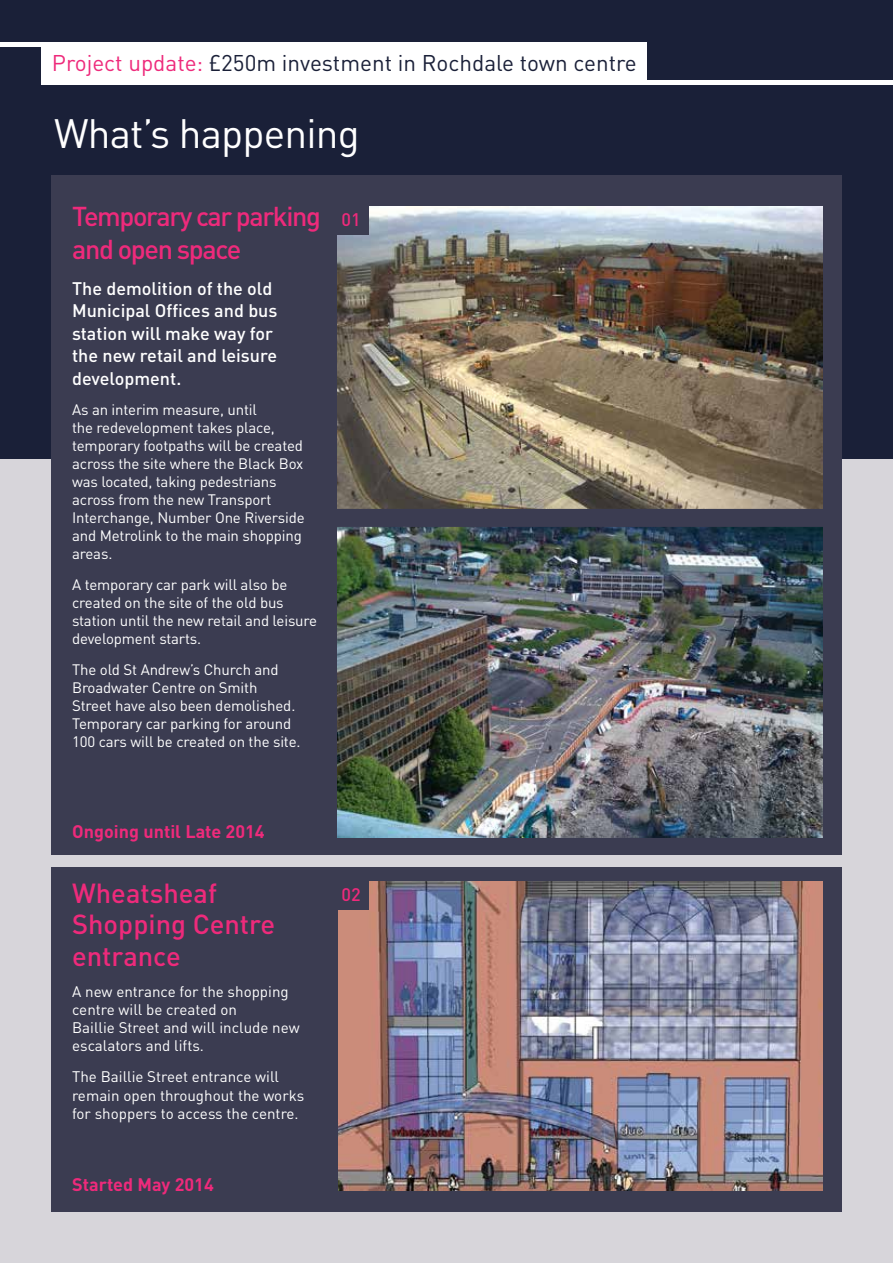
<style>
.page{position:relative;width:893px;height:1263px;background:#fff}
.page>*{position:absolute;margin:0;border:0;box-sizing:border-box;transform-origin:0 0}
.t1{font:40.5px "DIN";letter-spacing:-.02em;color:#fff}
.t2{font:500 27.3px/31.5px "DIN";color:#ee2a7b}
.t3{font:500 27px/33px "DIN";letter-spacing:-.05em;color:#ee2a7b}
.t4{font:22.5px "DIN";color:#1a2038}
.t5{font:500 18px/22.5px "DIN";color:#fff}
.t6{font:700 18px "DIN";color:#ee2a7b}
.t7{font:500 18px "DIN";color:#ee2a7b}
.t8{font:15.15px/18.1px "DIN";color:#fff}
.t9{font:15px/18px "DIN";letter-spacing:-.01em;color:#fff}
.s1{color:#ee2a7b}
</style>
<div class="page">
<div style="left:0;top:0;width:893px;height:459px;background:#1a2038"></div>
<div style="left:0;top:459px;width:893px;height:804px;background:#d7d5da"></div>
<hr style="left:0;top:43px;width:646px;height:4px;background:#fff">
<div style="left:41px;top:45px;width:605px;height:40px;background:#fff"></div>
<hr style="left:42px;top:81px;width:851px;height:4px;background:#fff">
<div style="left:51px;top:176px;width:791px;height:679px;background:#3b3c51"></div>
<div style="left:51px;top:867px;width:791px;height:345px;background:#3b3c51"></div>
<img style="left:338px;top:882px;width:485px;height:309px">
<div style="left:336px;top:877px;width:33px;height:33px;background:#3b3c51"></div>
<img style="left:338px;top:527px;width:484px;height:310px">
<img style="left:338px;top:207px;width:484px;height:302px">
<div style="left:336px;top:202px;width:33px;height:33px;background:#3b3c51"></div>
<h3 class="t4" style="left:52px;top:49px;width:586px"><span class="s1">Project update:</span> £250m investment in Rochdale town centre</h3>
<h1 class="t1" style="left:54px;top:108px;width:307px">What’s happening</h1>
<h3 class="t3" style="left:72px;top:199px;width:250px">Temporary car parking and open space</h3>
<p class="t5" style="left:72px;top:276px;width:207px">The demolition of the old<br>Municipal Offices and bus station will make way for the new retail and leisure development.</p>
<p class="t9" style="left:72px;top:401px;width:234px">As an interim measure, until<br>the redevelopment takes place, temporary footpaths will be created across the site where the Black Box was located, taking pedestrians across from the new Transport<br>Interchange, Number One Riverside and Metrolink to the main shopping areas.</p>
<p class="t9" style="left:72px;top:575px;width:247px">A temporary car park will also be created on the site of the old bus station until the new retail and leisure development starts.</p>
<p class="t9" style="left:72px;top:660px;width:230px">The old St Andrew’s Church and<br>Broadwater Centre on Smith<br>Street have also been demolished.<br>Temporary car parking for around<br>100 cars will be created on the site.</p>
<p class="t7" style="left:341px;top:208px;width:21px">01</p>
<p class="t6" style="left:72px;top:819px;width:194px">Ongoing until Late 2014</p>
<h2 class="t2" style="left:72px;top:876px;width:204px">Wheatsheaf<br>Shopping Centre entrance</h2>
<p class="t8" style="left:72px;top:982px;width:229px">A new entrance for the shopping centre will be created on<br>Baillie Street and will include new escalators and lifts.</p>
<p class="t8" style="left:72px;top:1067px;width:234px">The Baillie Street entrance will remain open throughout the works for shoppers to access the centre.</p>
<p class="t6" style="left:72px;top:1172px;width:143px">Started May 2014</p>
<p class="t7" style="left:341px;top:883px;width:21px">02</p>
</div>
